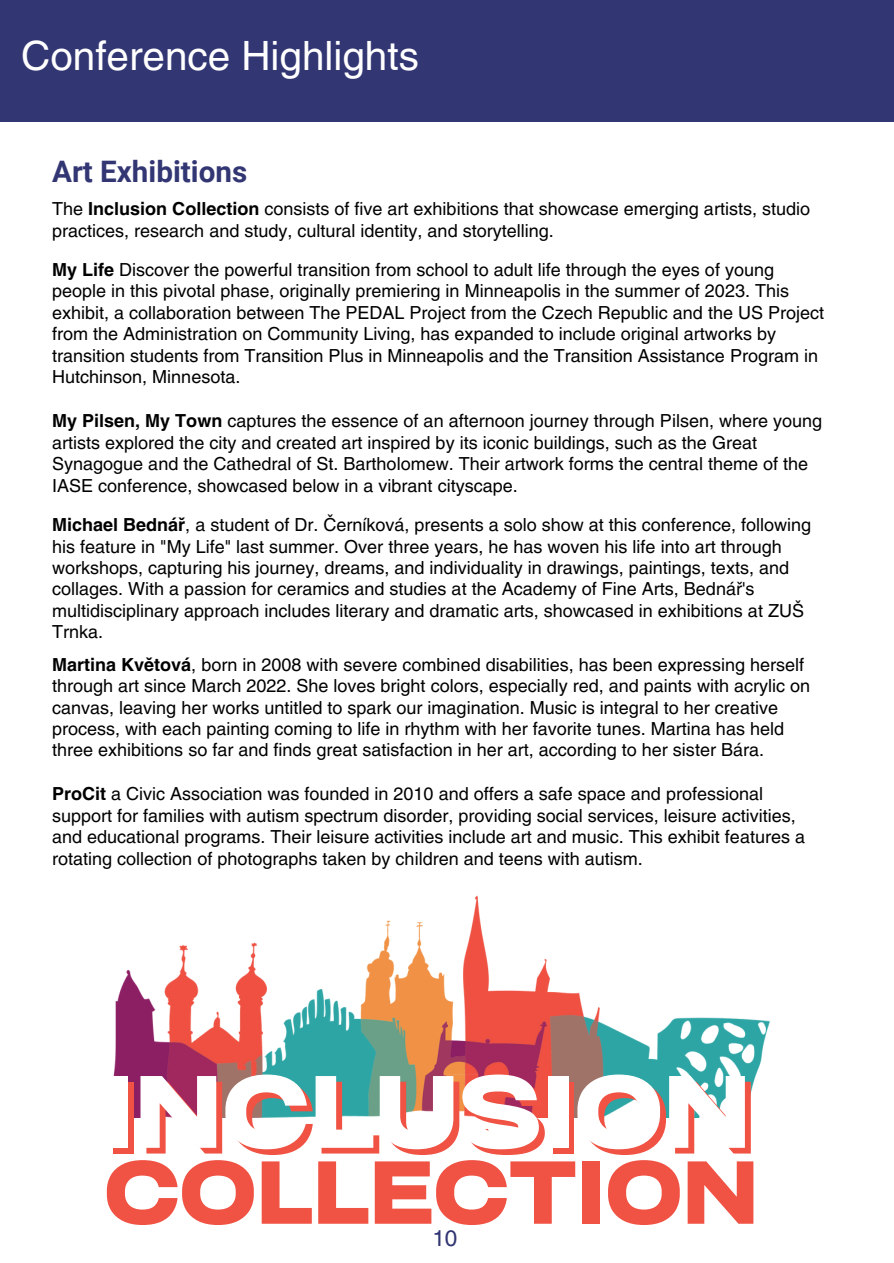
<style>
.page{position:relative;width:894px;height:1263px;background:#fff}
.page>*{position:absolute;margin:0;border:0;box-sizing:border-box;transform-origin:0 0}
.t1{font:700 expanded 98.25px "Cy Grotesk";color:#fff}
.t2{font:700 expanded 85.35px "Cy Grotesk";color:#f05243}
.t3{font:40.35px "Helvetica LT Pro";color:#fff}
.t4{font:700 29.55px "Roboto";color:#323673}
.t5{font:22.5px "Helvetica LT Pro";color:#323673}
.t6{font:18px/21.3px "Helvetica LT Pro";color:#000}
.s1{font-weight:700}
</style>
<div class="page">
<div style="left:0;top:0;width:893px;height:121px;background:#323673"></div>
<img style="left:110px;top:895px;width:660px;height:222px">
<h4 class="t3" style="left:21px;top:41px;width:399px">Conference Highlights</h4>
<p class="t4" style="left:52px;top:155px;width:196px">Art Exhibitions</p>
<p class="t6" style="left:52px;top:200px;width:759px">The <span class="s1">Inclusion Collection</span> consists of five art exhibitions that showcase emerging artists, studio practices, research and study, cultural identity, and storytelling.</p>
<h3 class="t6" style="left:52px;top:261px;width:773px"><span class="s1">My Life</span> Discover the powerful transition from school to adult life through the eyes of young people in this pivotal phase, originally premiering in Minneapolis in the summer of 2023. This exhibit, a collaboration between The PEDAL Project from the Czech Republic and the US Project from the Administration on Community Living, has expanded to include original artworks by transition students from Transition Plus in Minneapolis and the Transition Assistance Program in Hutchinson, Minnesota.</h3>
<p class="t6" style="left:52px;top:412px;width:771px"><span class="s1">My Pilsen, My Town</span> captures the essence of an afternoon journey through Pilsen, where young artists explored the city and created art inspired by its iconic buildings, such as the Great Synagogue and the Cathedral of St. Bartholomew. Their artwork forms the central theme of the IASE conference, showcased below in a vibrant cityscape.</p>
<p class="t6" style="left:52px;top:516px;width:760px"><span class="s1">Michael Bednář</span>, a student of Dr. Černíková, presents a solo show at this conference, following his feature in "My Life" last summer. Over three years, he has woven his life into art through workshops, capturing his journey, dreams, and individuality in drawings, paintings, texts, and collages. With a passion for ceramics and studies at the Academy of Fine Arts, Bednář's multidisciplinary approach includes literary and dramatic arts, showcased in exhibitions at ZUŠ Trnka.</p>
<h1 class="t6" style="left:52px;top:655px;width:759px"><span class="s1">Martina Květová</span>, born in 2008 with severe combined disabilities, has been expressing herself through art since March 2022. She loves bright colors, especially red, and paints with acrylic on canvas, leaving her works untitled to spark our imagination. Music is integral to her creative process, with each painting coming to life in rhythm with her favorite tunes. Martina has held three exhibitions so far and finds great satisfaction in her art, according to her sister Bára.</h1>
<h2 class="t6" style="left:52px;top:785px;width:754px"><span class="s1">ProCit</span> a Civic Association was founded in 2010 and offers a safe space and professional support for families with autism spectrum disorder, providing social services, leisure activities, and educational programs. Their leisure activities include art and music. This exhibit features a rotating collection of photographs taken by children and teens with autism.</h2>
<p class="t1" style="left:101px;top:1049px;width:651px">INCLUSION</p>
<p class="t2" style="left:104px;top:1138px;width:655px">COLLECTION</p>
<p class="t5" style="left:432px;top:1229px;width:27px">10</p>
</div>
